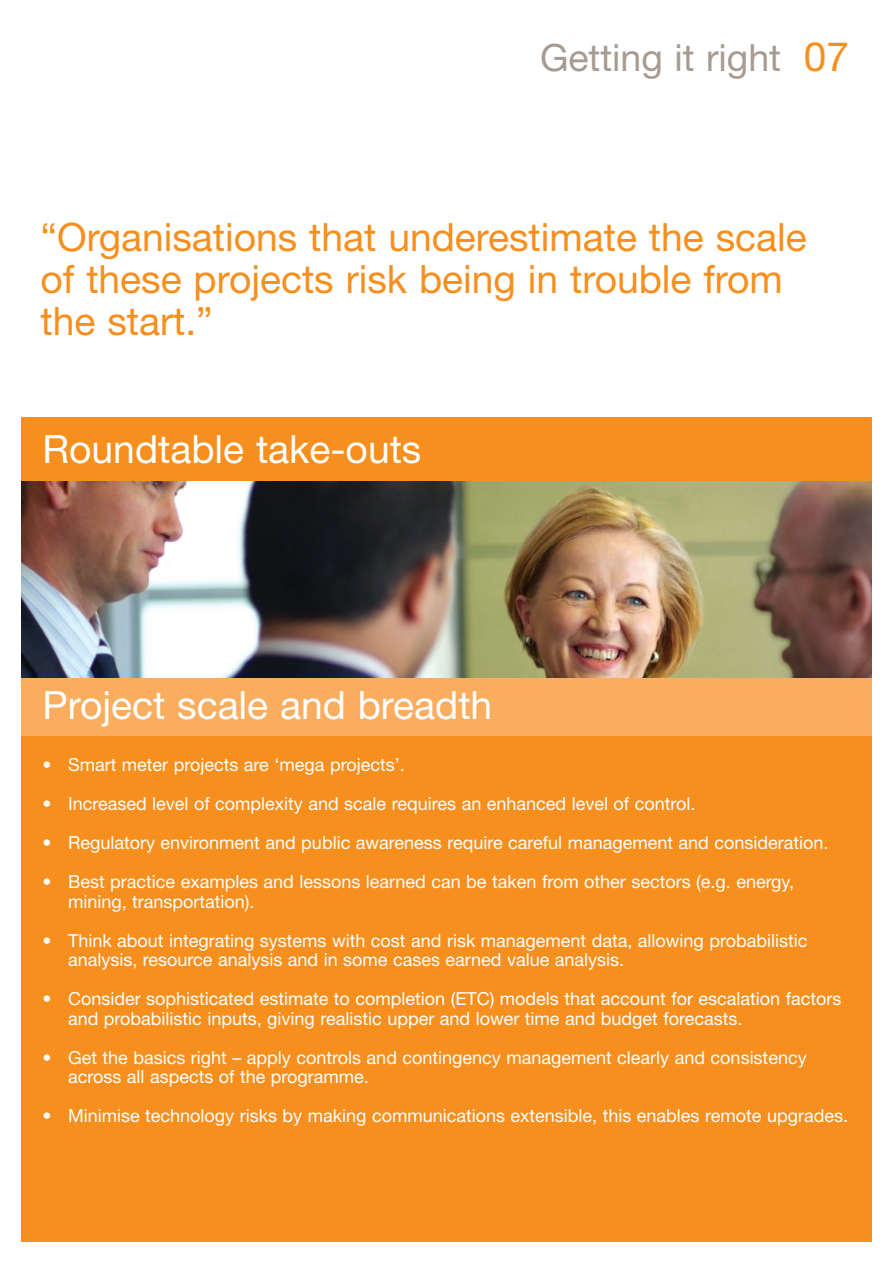
<style>
.page{position:relative;width:893px;height:1263px;background:#fff}
.page>*{position:absolute;margin:0;border:0;box-sizing:border-box;transform-origin:0 0}
.t1{font:39px/42px "Helvetica Neue";color:#f68f1e}
.t2{font:39px "Helvetica Neue";color:#fff}
.t3{font:37.5px "Helvetica Neue";color:#a79b91}
.t4{font:18px/19.5px "Helvetica Neue";color:#fff}
.s1{font-size:40.5px;color:#f68f1e}
</style>
<div class="page">
<div style="left:21px;top:417px;width:851px;height:825px;background:#f68f1e"></div>
<img style="left:21px;top:482px;width:851px;height:196px">
<div style="left:21px;top:678px;width:851px;height:58px;background:#faad5e"></div>
<h2 class="t3" style="left:540px;top:45px;width:310px">Getting it right <span class="s1">07</span></h2>
<h1 class="t1" style="left:41px;top:220px;width:768px">“Organisations that underestimate the scale of these projects risk being in trouble from the start.”</h1>
<h1 class="t2" style="left:43px;top:436px;width:380px">Roundtable take-outs</h1>
<h1 class="t2" style="left:43px;top:691px;width:451px">Project scale and breadth</h1>
<p class="t4" style="left:43px;top:757px;width:364px">• Smart meter projects are ‘mega projects’.</p>
<p class="t4" style="left:43px;top:796px;width:654px">• Increased level of complexity and scale requires an enhanced level of control.</p>
<p class="t4" style="left:43px;top:835px;width:787px">• Regulatory environment and public awareness require careful management and consideration.</p>
<p class="t4" style="left:68px;top:874px;width:728px;text-indent:-26px">• Best practice examples and lessons learned can be taken from other sectors (e.g. energy, mining, transportation).</p>
<p class="t4" style="left:68px;top:932px;width:741px;text-indent:-26px">• Think about integrating systems with cost and risk management data, allowing probabilistic analysis, resource analysis and in some cases earned value analysis.</p>
<p class="t4" style="left:68px;top:991px;width:775px;text-indent:-26px">• Consider sophisticated estimate to completion (ETC) models that account for escalation factors and probabilistic inputs, giving realistic upper and lower time and budget forecasts.</p>
<p class="t4" style="left:68px;top:1049px;width:740px;text-indent:-26px">• Get the basics right – apply controls and contingency management clearly and consistency across all aspects of the programme.</p>
<p class="t4" style="left:43px;top:1108px;width:807px">• Minimise technology risks by making communications extensible, this enables remote upgrades.</p>
</div>
